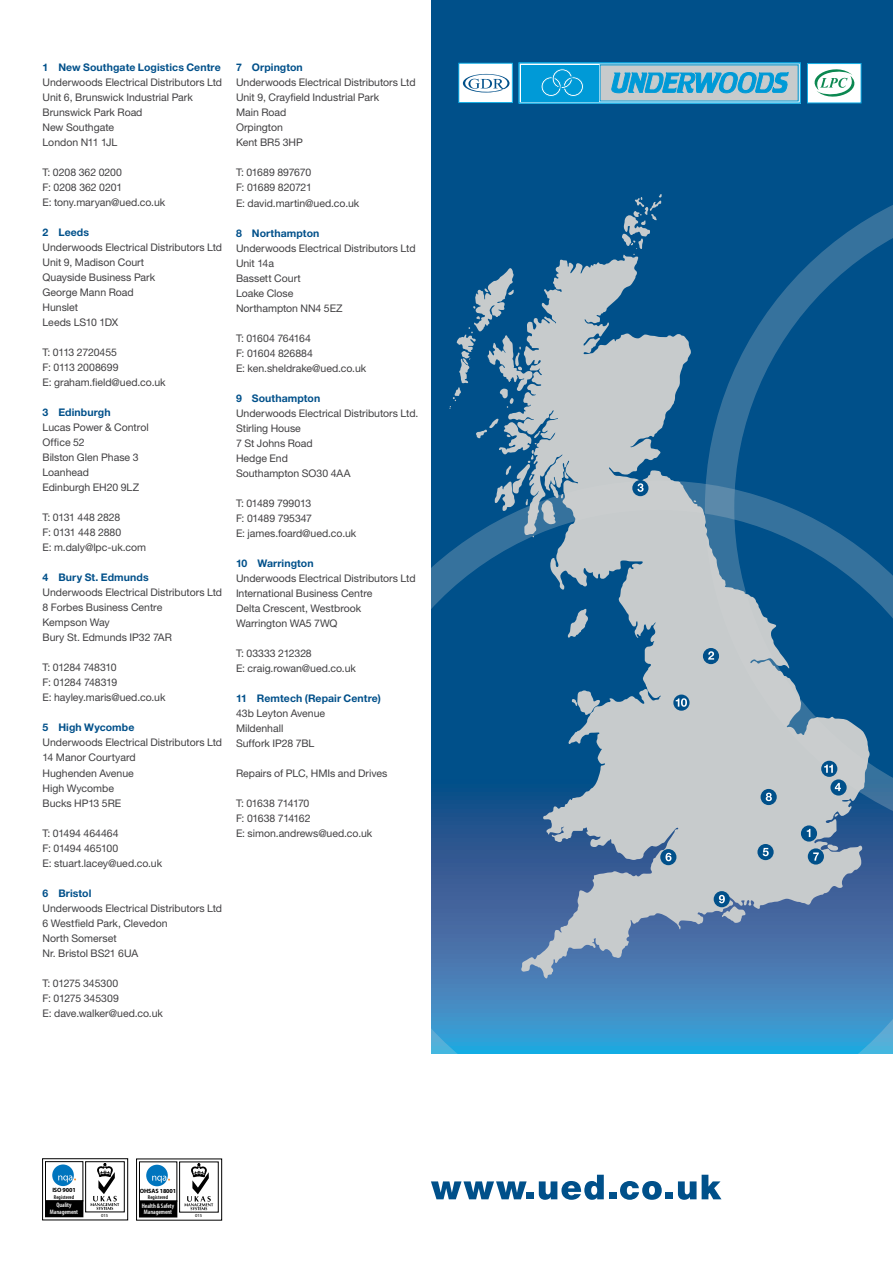
<style>
.page{position:relative;width:893px;height:1263px;background:#fff}
.page>*{position:absolute;margin:0;border:0;box-sizing:border-box;transform-origin:0 0}
.t1{font:10.5px/15px "Helvetica Neue LT Std";color:#414042}
.t2{font:700 10.5px "Helvetica Neue LT Std";letter-spacing:.005em;color:#00508a}
.t3{font:600 condensed 6.45px/6.4px "Myriad Pro";letter-spacing:-.01em;color:#fff;text-align:center}
.t4{font:700 6.15px "Myriad Pro";letter-spacing:-.02em;color:#000}
.t5{font:600 condensed 5.55px "Myriad Pro";letter-spacing:.02em;color:#000}
.t6{font:4.65px "Myriad Pro";color:#000}
</style>
<div class="page">
<div style="left:432px;top:0;width:461px;height:1054px;background:#00508a"></div>
<div style="left:600px;top:65px;width:198px;height:36px;background:#c7cbcc"></div>
<div style="left:521px;top:65px;width:77px;height:36px;background:#009ad7"></div>
<svg style="left:609px;top:72px;width:179px;height:29px"></svg>
<svg style="left:563px;top:77px;width:20px;height:19px"></svg>
<div style="left:563px;top:77px;width:20px;height:20px;border:1px solid #009ad7;border-radius:50%"></div>
<div style="left:565px;top:79px;width:16px;height:15px;background:#009ad7;border-radius:50%"></div>
<div style="left:565px;top:79px;width:16px;height:16px;border:1px solid #009ad7;border-radius:50%"></div>
<svg style="left:541px;top:77px;width:20px;height:19px"></svg>
<div style="left:541px;top:77px;width:20px;height:20px;border:1px solid #009ad7;border-radius:50%"></div>
<div style="left:543px;top:79px;width:16px;height:15px;background:#009ad7;border-radius:50%"></div>
<div style="left:543px;top:79px;width:16px;height:16px;border:1px solid #009ad7;border-radius:50%"></div>
<svg style="left:552px;top:68px;width:20px;height:21px"></svg>
<div style="left:459px;top:63px;width:53px;height:40px;background:#fff"></div>
<svg style="left:463px;top:73px;width:46px;height:20px"></svg>
<div style="left:459px;top:63px;width:54px;height:40px;border:1px solid #11ade4"></div>
<svg style="left:809px;top:65px;width:50px;height:36px;background:#d6ebe2"></svg>
<div style="left:807px;top:63px;width:54px;height:40px;border:1px solid #11ade4"></div>
<svg style="left:431px;top:1181px;width:96px;height:18px"></svg>
<div style="left:527px;top:1192px;width:7px;height:7px;background:#00508a"></div>
<svg style="left:539px;top:1175px;width:65px;height:25px"></svg>
<div style="left:609px;top:1192px;width:7px;height:7px;background:#00508a"></div>
<svg style="left:620px;top:1181px;width:42px;height:19px"></svg>
<div style="left:666px;top:1192px;width:7px;height:7px;background:#00508a"></div>
<svg style="left:678px;top:1181px;width:18px;height:19px"></svg>
<svg style="left:702px;top:1175px;width:19px;height:24px"></svg>
<svg style="left:508px;top:255px;width:183px;height:226px;fill:#c7cbcc"></svg>
<svg style="left:476px;top:419px;width:92px;height:62px"></svg>
<svg style="left:449px;top:268px;width:83px;height:141px"></svg>
<svg style="left:622px;top:194px;width:40px;height:61px"></svg>
<svg style="left:706px;top:205px;width:187px;height:276px"></svg>
<svg style="left:432px;top:481px;width:461px;height:573px"></svg>
<svg style="left:761px;top:789px;width:16px;height:16px"></svg>
<svg style="left:766px;top:793px;width:6px;height:8px"></svg>
<div style="left:714px;top:891px;width:16px;height:16px;background:#00508a;border-radius:50%"></div>
<svg style="left:719px;top:895px;width:26px;height:28px"></svg>
<div style="left:821px;top:761px;width:16px;height:16px;background:#00508a;border-radius:50%"></div>
<svg style="left:824px;top:765px;width:9px;height:8px"></svg>
<svg style="left:673px;top:694px;width:16px;height:17px"></svg>
<svg style="left:676px;top:698px;width:11px;height:9px"></svg>
<div style="left:801px;top:825px;width:16px;height:16px;background:#00508a;border-radius:50%"></div>
<svg style="left:807px;top:829px;width:3px;height:8px"></svg>
<div style="left:703px;top:648px;width:16px;height:16px;background:#00508a;border-radius:50%"></div>
<svg style="left:708px;top:651px;width:6px;height:9px"></svg>
<div style="left:632px;top:480px;width:16px;height:16px;background:#00508a;border-radius:50%"></div>
<svg style="left:637px;top:483px;width:6px;height:9px"></svg>
<svg style="left:830px;top:779px;width:17px;height:16px"></svg>
<svg style="left:835px;top:783px;width:6px;height:8px"></svg>
<div style="left:808px;top:848px;width:16px;height:16px;background:#00508a;border-radius:50%"></div>
<svg style="left:813px;top:852px;width:6px;height:9px"></svg>
<svg style="left:660px;top:849px;width:16px;height:16px"></svg>
<svg style="left:665px;top:853px;width:6px;height:8px"></svg>
<svg style="left:757px;top:844px;width:17px;height:16px"></svg>
<svg style="left:763px;top:848px;width:6px;height:8px"></svg>
<svg style="left:42px;top:1158px;width:87px;height:63px"></svg>
<svg style="left:44px;top:1160px;width:82px;height:58px"></svg>
<div style="left:42px;top:1158px;width:86px;height:62px;border:1px solid #000"></div>
<div style="left:45px;top:1161px;width:38px;height:40px;background:#fff"></div>
<div style="left:45px;top:1161px;width:38px;height:40px;border:1px solid #000"></div>
<div style="left:45px;top:1201px;width:38px;height:16px;background:#000"></div>
<div style="left:45px;top:1200px;width:38px;height:17px;border:1px solid #000"></div>
<div style="left:52px;top:1164px;width:22px;height:22px;background:#0075be;border-radius:50%"></div>
<svg style="left:58px;top:1175px;width:18px;height:7px"></svg>
<div style="left:86px;top:1162px;width:38px;height:50px;background:#fff"></div>
<div style="left:85px;top:1161px;width:40px;height:51px;border:1px solid #000"></div>
<svg style="left:90px;top:1163px;width:29px;height:47px"></svg>
<div style="left:135px;top:1158px;width:89px;height:64px;background:linear-gradient(to right,#525252,#525252)"></div>
<svg style="left:138px;top:1161px;width:82px;height:57px"></svg>
<div style="left:136px;top:1159px;width:86px;height:61px;border:1px solid #000"></div>
<div style="left:139px;top:1162px;width:38px;height:39px;background:#fff"></div>
<div style="left:139px;top:1201px;width:38px;height:16px;background:#000"></div>
<div style="left:146px;top:1165px;width:22px;height:21px;background:#0075be;border-radius:50%"></div>
<svg style="left:152px;top:1176px;width:18px;height:6px"></svg>
<div style="left:180px;top:1162px;width:38px;height:50px;background:#fff"></div>
<div style="left:179px;top:1162px;width:39px;height:50px;border:1px solid #000"></div>
<svg style="left:184px;top:1164px;width:29px;height:46px"></svg>
<p class="t2" style="left:43px;top:61px;width:180px">1 New Southgate Logistics Centre</p>
<p class="t1" style="left:43px;top:75px;width:181px">Underwoods Electrical Distributors Ltd<br>Unit 6, Brunswick Industrial Park<br>Brunswick Park Road<br>New Southgate<br>London N11 1JL</p>
<p class="t1" style="left:43px;top:165px;width:124px">T: 0208 362 0200<br>F: 0208 362 0201<br>E: tony.maryan@ued.co.uk</p>
<p class="t2" style="left:43px;top:226px;width:48px">2 Leeds</p>
<p class="t1" style="left:43px;top:240px;width:181px">Underwoods Electrical Distributors Ltd<br>Unit 9, Madison Court<br>Quayside Business Park<br>George Mann Road<br>Hunslet<br>Leeds LS10 1DX</p>
<p class="t1" style="left:43px;top:345px;width:125px">T: 0113 2720455<br>F: 0113 2008699<br>E: graham.field@ued.co.uk</p>
<p class="t2" style="left:43px;top:406px;width:70px">3 Edinburgh</p>
<p class="t1" style="left:43px;top:420px;width:108px">Lucas Power &amp; Control<br>Office 52<br>Bilston Glen Phase 3<br>Loanhead<br>Edinburgh EH20 9LZ</p>
<p class="t1" style="left:43px;top:510px;width:105px">T: 0131 448 2828<br>F: 0131 448 2880<br>E: m.daly@lpc-uk.com</p>
<p class="t2" style="left:43px;top:571px;width:108px">4 Bury St. Edmunds</p>
<p class="t1" style="left:43px;top:585px;width:181px">Underwoods Electrical Distributors Ltd<br>8 Forbes Business Centre<br>Kempson Way<br>Bury St. Edmunds IP32 7AR</p>
<p class="t1" style="left:43px;top:660px;width:124px">T: 01284 748310<br>F: 01284 748319<br>E: hayley.maris@ued.co.uk</p>
<p class="t2" style="left:43px;top:721px;width:93px">5 High Wycombe</p>
<p class="t1" style="left:43px;top:735px;width:181px">Underwoods Electrical Distributors Ltd<br>14 Manor Courtyard<br>Hughenden Avenue<br>High Wycombe<br>Bucks HP13 5RE</p>
<p class="t1" style="left:43px;top:825px;width:121px">T: 01494 464464<br>F: 01494 465100<br>E: stuart.lacey@ued.co.uk</p>
<p class="t2" style="left:43px;top:886px;width:50px">6 Bristol</p>
<p class="t1" style="left:43px;top:900px;width:181px">Underwoods Electrical Distributors Ltd<br>6 Westfield Park, Clevedon<br>North Somerset<br>Nr. Bristol BS21 6UA</p>
<p class="t1" style="left:43px;top:975px;width:122px">T: 01275 345300<br>F: 01275 345309<br>E: dave.walker@ued.co.uk</p>
<p class="t2" style="left:236px;top:61px;width:68px">7 Orpington</p>
<p class="t1" style="left:236px;top:75px;width:181px">Underwoods Electrical Distributors Ltd<br>Unit 9, Crayfield Industrial Park<br>Main Road<br>Orpington<br>Kent BR5 3HP</p>
<p class="t1" style="left:236px;top:165px;width:125px">T: 01689 897670<br>F: 01689 820721<br>E: david.martin@ued.co.uk</p>
<p class="t2" style="left:236px;top:226px;width:85px">8 Northampton</p>
<p class="t1" style="left:236px;top:240px;width:181px">Underwoods Electrical Distributors Ltd<br>Unit 14a<br>Bassett Court<br>Loake Close<br>Northampton NN4 5EZ</p>
<p class="t1" style="left:236px;top:330px;width:132px">T: 01604 764164<br>F: 01604 826884<br>E: ken.sheldrake@ued.co.uk</p>
<p class="t2" style="left:236px;top:391px;width:86px">9 Southampton</p>
<p class="t1" style="left:236px;top:405px;width:184px">Underwoods Electrical Distributors Ltd.<br>Stirling House<br>7 St Johns Road<br>Hedge End<br>Southampton SO30 4AA</p>
<p class="t1" style="left:236px;top:495px;width:122px">T: 01489 799013<br>F: 01489 795347<br>E: james.foard@ued.co.uk</p>
<p class="t2" style="left:236px;top:556px;width:79px">10 Warrington</p>
<p class="t1" style="left:236px;top:570px;width:181px">Underwoods Electrical Distributors Ltd<br>International Business Centre<br>Delta Crescent, Westbrook<br>Warrington WA5 7WQ</p>
<p class="t1" style="left:236px;top:645px;width:121px">T: 03333 212328<br>E: craig.rowan@ued.co.uk</p>
<p class="t2" style="left:236px;top:691px;width:146px">11 Remtech (Repair Centre)</p>
<p class="t1" style="left:236px;top:705px;width:91px">43b Leyton Avenue<br>Mildenhall<br>Suffork IP28 7BL</p>
<p class="t1" style="left:236px;top:765px;width:153px">Repairs of PLC, HMIs and Drives</p>
<p class="t1" style="left:236px;top:795px;width:138px">T: 01638 714170<br>F: 01638 714162<br>E: simon.andrews@ued.co.uk</p>
<p class="t4" style="left:52px;top:1186px;width:25px">ISO 9001</p>
<p class="t5" style="left:54px;top:1194px;width:22px">Registered</p>
<p class="t3" style="left:50px;top:1202px;width:30px">Quality<br>Management</p>
<p class="t6" style="left:101px;top:1212px;width:9px">015</p>
<p class="t4" style="left:140px;top:1186px;width:38px">OHSAS 18001</p>
<p class="t5" style="left:148px;top:1194px;width:22px">Registered</p>
<p class="t3" style="left:142px;top:1202px;width:34px">Health &amp; Safety<br>Management</p>
<p class="t6" style="left:195px;top:1212px;width:9px">015</p>
</div>
